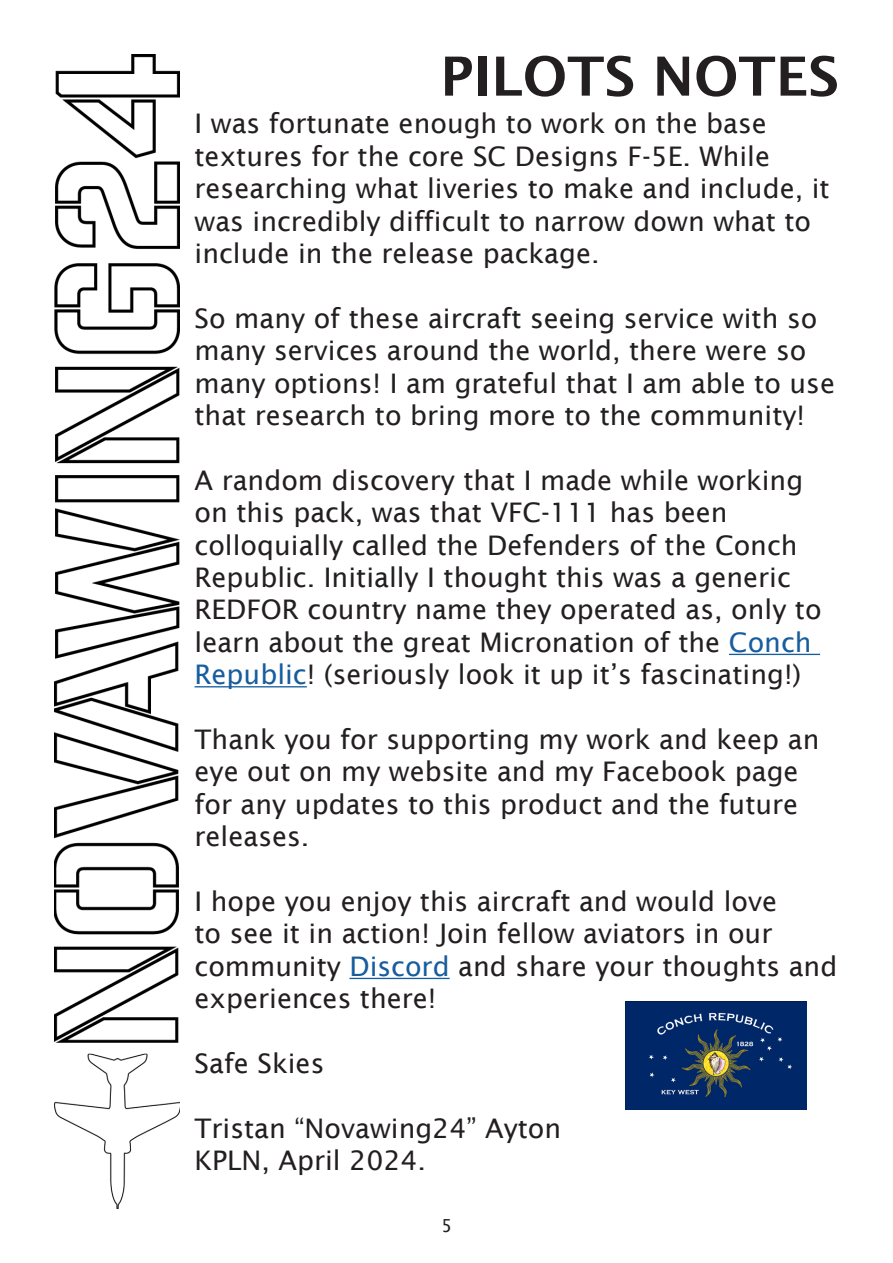
<style>
.page{position:relative;width:893px;height:1263px;background:#fff}
.page>*{position:absolute;margin:0;border:0;box-sizing:border-box;transform-origin:0 0}
.Readme_Heading_A1{font:600 54px "Lucida Sans";color:#231f20}
.t1{font:27px/32.4px "Lucida Sans";color:#231f20}
.t2{font:18px "Lucida Console";color:#231f20}
.s1{color:#175d9e}
</style>
<div class="page">
<img style="left:54px;top:54px;width:126px;height:1155px">
<hr style="left:729px;top:654px;width:91px;height:1px;background:#175d9e">
<hr style="left:195px;top:686px;width:112px;height:1px;background:#175d9e">
<hr style="left:349px;top:978px;width:101px;height:1px;background:#175d9e">
<img style="left:626px;top:1001px;width:181px;height:109px">
<p class="Readme_Heading_A1" style="left:440px;top:46px;width:400px">PILOTS NOTES</p>
<p class="t1" style="left:195px;top:107px;width:637px">I was fortunate enough to work on the base textures for the core SC Designs F-5E. While researching what liveries to make and include, it was incredibly difficult to narrow down what to include in the release package.</p>
<p class="t1" style="left:195px;top:302px;width:642px">So many of these aircraft seeing service with so many services around the world, there were so many options! I am grateful that I am able to use that research to bring more to the community!</p>
<p class="t1" style="left:195px;top:464px;width:629px">A random discovery that I made while working on this pack, was that VFC-111 has been colloquially called the Defenders of the Conch Republic. Initially I thought this was a generic REDFOR country name they operated as, only to learn about the great Micronation of the <span class="s1">Conch Republic</span>! (seriously look it up it’s fascinating!)</p>
<p class="t1" style="left:195px;top:723px;width:626px">Thank you for supporting my work and keep an eye out on my website and my Facebook page for any updates to this product and the future releases.</p>
<p class="t1" style="left:195px;top:885px;width:644px">I hope you enjoy this aircraft and would love<br>to see it in action! Join fellow aviators in our community <span class="s1">Discord</span> and share your thoughts and experiences there!</p>
<p class="t1" style="left:195px;top:1047px;width:131px">Safe Skies</p>
<p class="t1" style="left:195px;top:1112px;width:368px">Tristan “Novawing24” Ayton</p>
<p class="t1" style="left:195px;top:1144px;width:233px">KPLN, April 2024.</p>
<p class="t2" style="left:441px;top:1217px;width:12px">5</p>
</div>
